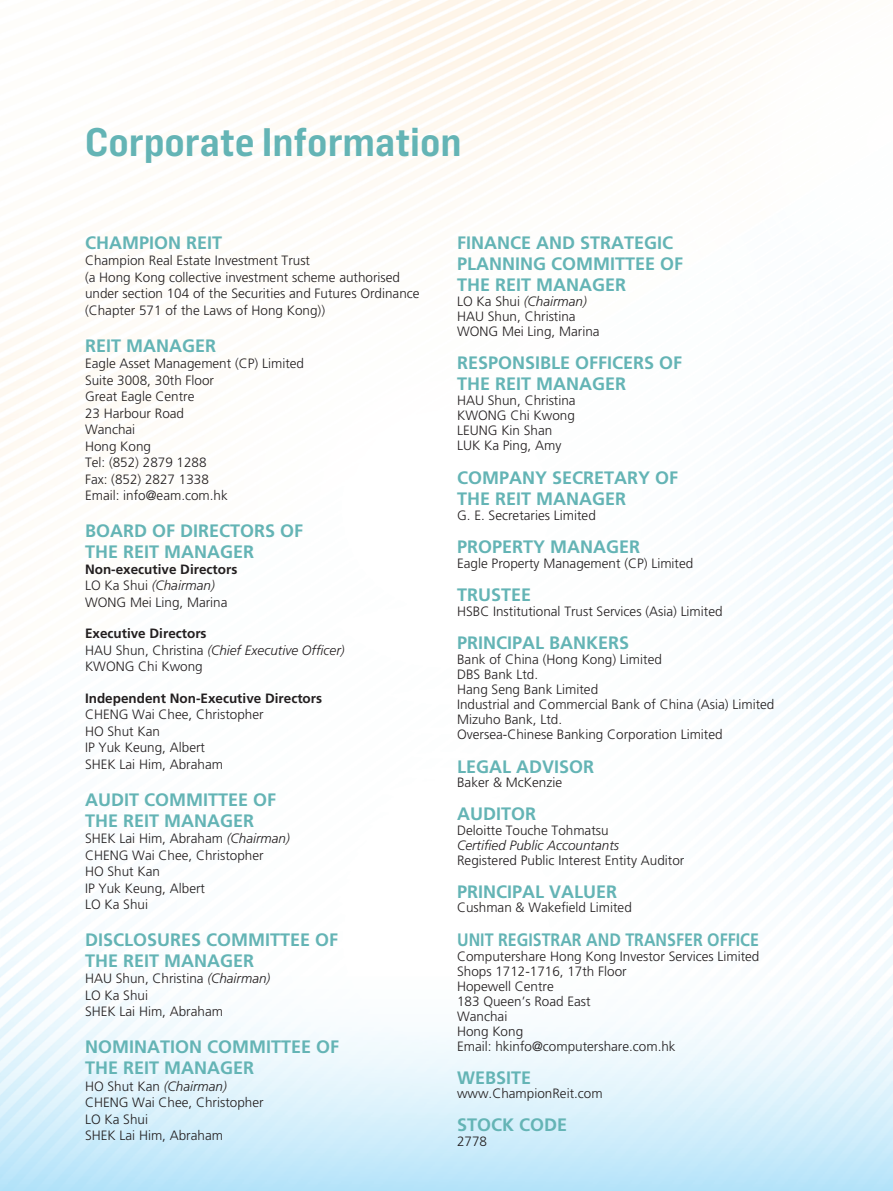
<style>
.page{position:relative;width:893px;height:1191px;background:#fff}
.page>*{position:absolute;margin:0;border:0;box-sizing:border-box;transform-origin:0 0}
.t1{font:600 39px "Flama Semicondensed";color:#64b4b5}
.t2{font:700 18px/21px "Frutiger LT Std";color:#64b4b5}
.t3{font:700 18px "Frutiger LT Std";color:#64b4b5;scale:.89 1}
.t4{font:300 13.5px/16.5px "Frutiger LT Std";color:#231f20}
.t5{font:700 13.5px "Frutiger LT Std";color:#231f20}
.t6{font:italic 300 13.5px "Frutiger LT Std";color:#231f20}
.s1{font-weight:700}
.s2{font-style:italic}
</style>
<div class="page">
<h1 class="t1" style="left:85px;top:117px;width:378px">Corporate Information</h1>
<h2 class="t2" style="left:85px;top:232px;width:139px">CHAMPION REIT</h2>
<p class="t4" style="left:85px;top:253px;width:336px">Champion Real Estate Investment Trust<br>(a Hong Kong collective investment scheme authorised under section 104 of the Securities and Futures Ordinance (Chapter 571 of the Laws of Hong Kong))</p>
<h2 class="t2" style="left:85px;top:335px;width:133px">REIT MANAGER</h2>
<p class="t4" style="left:85px;top:355px;width:221px">Eagle Asset Management (CP) Limited<br>Suite 3008, 30th Floor<br>Great Eagle Centre<br>23 Harbour Road<br>Wanchai<br>Hong Kong<br>Tel: (852) 2879 1288<br>Fax: (852) 2827 1338<br>Email: info@eam.com.hk</p>
<h2 class="t2" style="left:85px;top:520px;width:220px">BOARD OF DIRECTORS OF<br>THE REIT MANAGER</h2>
<p class="t4" style="left:85px;top:561px;width:154px"><span class="s1">Non-executive Directors<br></span>LO Ka Shui <span class="s2">(Chairman)<br></span>WONG Mei Ling, Marina</p>
<p class="t4" style="left:85px;top:625px;width:261px"><span class="s1">Executive Directors<br></span>HAU Shun, Christina <span class="s2">(Chief Executive Officer)<br></span>KWONG Chi Kwong</p>
<p class="t5" style="left:85px;top:690px;width:239px">Independent Non-Executive Directors</p>
<p class="t4" style="left:85px;top:706px;width:180px">CHENG Wai Chee, Christopher<br>HO Shut Kan<br>IP Yuk Keung, Albert<br>SHEK Lai Him, Abraham</p>
<h2 class="t2" style="left:85px;top:789px;width:193px">AUDIT COMMITTEE OF<br>THE REIT MANAGER</h2>
<p class="t4" style="left:85px;top:830px;width:206px">SHEK Lai Him, Abraham <span class="s2">(Chairman)<br></span>CHENG Wai Chee, Christopher<br>HO Shut Kan<br>IP Yuk Keung, Albert<br>LO Ka Shui</p>
<h2 class="t2" style="left:85px;top:929px;width:255px">DISCLOSURES COMMITTEE OF<br>THE REIT MANAGER</h2>
<p class="t4" style="left:85px;top:970px;width:187px">HAU Shun, Christina <span class="s2">(Chairman)<br></span>LO Ka Shui<br>SHEK Lai Him, Abraham</p>
<h2 class="t2" style="left:85px;top:1036px;width:256px">NOMINATION COMMITTEE OF<br>THE REIT MANAGER</h2>
<p class="t4" style="left:85px;top:1078px;width:180px">HO Shut Kan <span class="s2">(Chairman)<br></span>CHENG Wai Chee, Christopher<br>LO Ka Shui<br>SHEK Lai Him, Abraham</p>
<h2 class="t2" style="left:457px;top:232px;width:228px">FINANCE AND STRATEGIC<br>PLANNING COMMITTEE OF<br>THE REIT MANAGER</h2>
<p class="t4" style="left:457px;top:294px;width:144px;line-height:15px">LO Ka Shui <span class="s2">(Chairman)<br></span>HAU Shun, Christina<br>WONG Mei Ling, Marina</p>
<h2 class="t2" style="left:457px;top:352px;width:227px">RESPONSIBLE OFFICERS OF<br>THE REIT MANAGER</h2>
<p class="t4" style="left:457px;top:393px;width:120px;line-height:15px">HAU Shun, Christina<br>KWONG Chi Kwong<br>LEUNG Kin Shan<br>LUK Ka Ping, Amy</p>
<h2 class="t2" style="left:457px;top:467px;width:223px">COMPANY SECRETARY OF<br>THE REIT MANAGER</h2>
<p class="t4" style="left:457px;top:507px;width:140px">G. E. Secretaries Limited</p>
<h2 class="t2" style="left:457px;top:536px;width:185px">PROPERTY MANAGER</h2>
<p class="t4" style="left:457px;top:555px;width:238px">Eagle Property Management (CP) Limited</p>
<h2 class="t2" style="left:457px;top:584px;width:76px">TRUSTEE</h2>
<p class="t4" style="left:457px;top:603px;width:267px">HSBC Institutional Trust Services (Asia) Limited</p>
<h2 class="t2" style="left:457px;top:632px;width:174px">PRINCIPAL BANKERS</h2>
<p class="t4" style="left:457px;top:652px;width:319px;line-height:15px">Bank of China (Hong Kong) Limited<br>DBS Bank Ltd.<br>Hang Seng Bank Limited<br>Industrial and Commercial Bank of China (Asia) Limited<br>Mizuho Bank, Ltd.<br>Oversea-Chinese Banking Corporation Limited</p>
<h2 class="t2" style="left:457px;top:756px;width:139px">LEGAL ADVISOR</h2>
<p class="t4" style="left:457px;top:774px;width:107px">Baker &amp; McKenzie</p>
<h2 class="t2" style="left:457px;top:803px;width:81px">AUDITOR</h2>
<p class="t4" style="left:457px;top:822px;width:153px">Deloitte Touche Tohmatsu</p>
<p class="t6" style="left:457px;top:837px;width:163px">Certified Public Accountants</p>
<p class="t4" style="left:457px;top:852px;width:229px">Registered Public Interest Entity Auditor</p>
<h2 class="t2" style="left:457px;top:881px;width:162px">PRINCIPAL VALUER</h2>
<p class="t4" style="left:457px;top:899px;width:176px">Cushman &amp; Wakefield Limited</p>
<h2 class="t3" style="left:457px;top:928px;width:341px">UNIT REGISTRAR AND TRANSFER OFFICE</h2>
<p class="t4" style="left:457px;top:948px;width:304px;line-height:15px">Computershare Hong Kong Investor Services Limited<br>Shops 1712-1716, 17th Floor<br>Hopewell Centre<br>183 Queen’s Road East<br>Wanchai<br>Hong Kong<br>Email: hkinfo@computershare.com.hk</p>
<h2 class="t2" style="left:457px;top:1067px;width:76px">WEBSITE</h2>
<p class="t4" style="left:457px;top:1085px;width:147px">www.ChampionReit.com</p>
<h2 class="t2" style="left:457px;top:1114px;width:112px">STOCK CODE</h2>
<p class="t4" style="left:457px;top:1133px;width:32px">2778</p>
</div>
